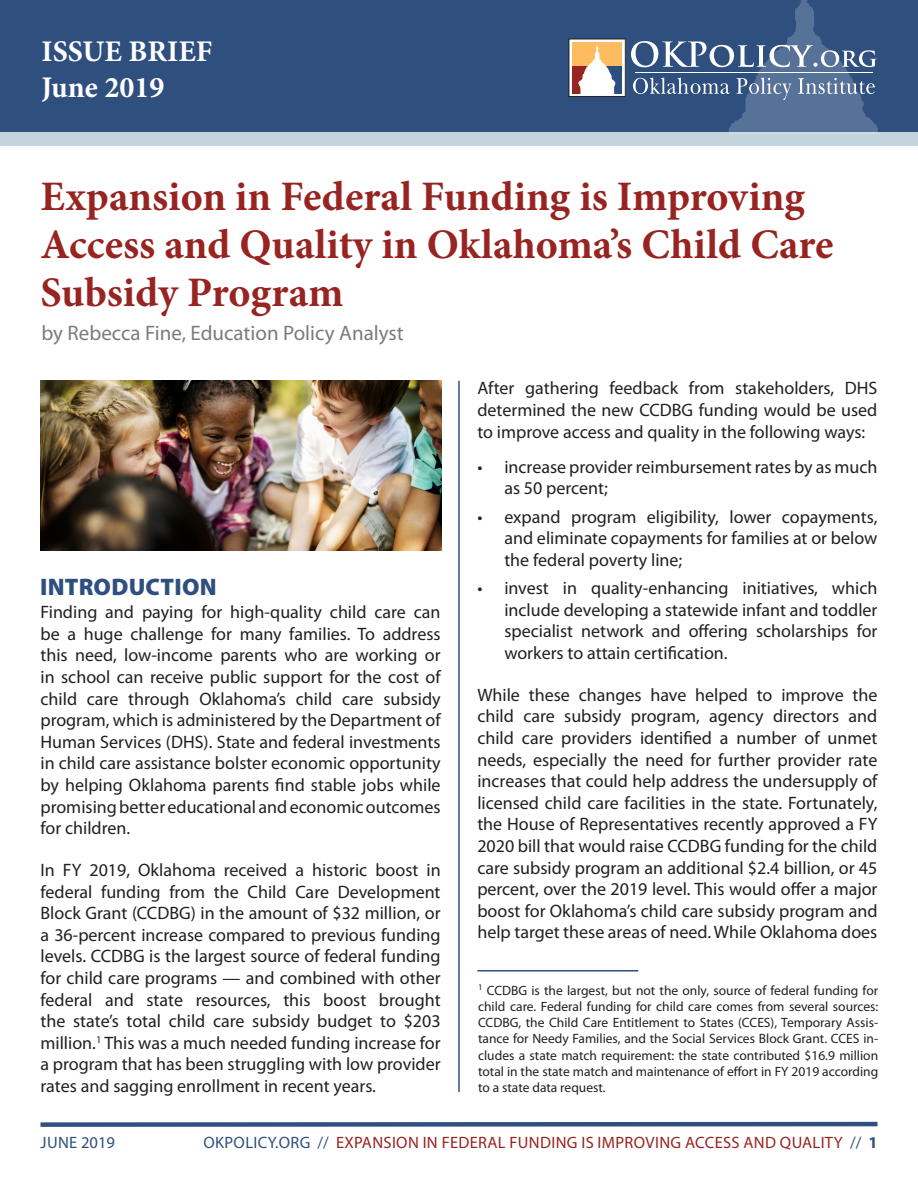
<style>
.page{position:relative;width:918px;height:1188px;background:#fff}
.page>*{position:absolute;margin:0;border:0;box-sizing:border-box;transform-origin:0 0}
.t1{font:700 42px/48px "Minion Pro";color:#972421}
.t2{font:700 30px "Minion Pro";color:#fff}
.t3{font:900 24px "Myriad Pro";letter-spacing:.01em;color:#2f507f}
.t4{font:21px "Myriad Pro";color:#7b7b7b}
.t5{font:18px/21.6px "Myriad Pro";color:#231f20;text-align:justify}
.t6{font:16.5px "Myriad Pro";letter-spacing:.02em;color:#972421}
.t7{font:16.5px "Myriad Pro";letter-spacing:.01em;color:#2f507f}
.t8{font:13.5px/16.2px "Myriad Pro";color:#231f20;text-align:justify}
.s1{color:#2f507f}
.s2{font-weight:700;color:#2f507f}
</style>
<div class="page">
<div style="left:0;top:0;width:918px;height:133px;background:#2f507f"></div>
<div style="left:569px;top:39px;width:56px;height:57px;background:#fff"></div>
<div style="left:572px;top:42px;width:50px;height:24px;background:#fcbc5f"></div>
<div style="left:572px;top:66px;width:25px;height:27px;background:#972422"></div>
<div style="left:598px;top:66px;width:24px;height:27px;background:#2b5080"></div>
<svg style="left:578px;top:43px;width:37px;height:51px"></svg>
<div style="left:0;top:133px;width:918px;height:13px;background:#c4d4dc"></div>
<svg style="left:631px;top:0;width:247px;height:133px"></svg>
<svg style="left:40px;top:1121px;width:838px;height:6px;background:#627b9e"></svg>
<hr style="left:458px;top:381px;width:2px;height:711px;background:#2f507f">
<hr style="left:477px;top:970px;width:161px;height:2px;background:#2f507f">
<img style="left:41px;top:381px;width:400px;height:170px">
<p class="t2" style="left:41px;top:30px;width:173px">ISSUE BRIEF</p>
<p class="t2" style="left:41px;top:66px;width:125px">June 2019</p>
<p class="t1" style="left:40px;top:172px;width:795px">Expansion in Federal Funding is Improving<br>Access and Quality in Oklahoma’s Child Care<br>Subsidy Program</p>
<p class="t4" style="left:41px;top:320px;width:364px">by Rebecca Fine, Education Policy Analyst</p>
<p class="t3" style="left:40px;top:573px;width:178px">INTRODUCTION</p>
<p class="t5" style="left:40px;top:601px;width:402px">Finding and paying for high-quality child care can be a huge challenge for many families. To address this need, low-income parents who are working or in school can receive public support for the cost of child care through Oklahoma’s child care subsidy program, which is administered by the Department of Human Services (DHS). State and federal investments in child care assistance bolster economic opportunity by helping Oklahoma parents find stable jobs while promising better educational and economic outcomes for children.</p>
<p class="t5" style="left:40px;top:859px;width:402px">In FY 2019, Oklahoma received a historic boost in federal funding from the Child Care Development Block Grant (CCDBG) in the amount of $32 million, or a 36-percent increase compared to previous funding levels. CCDBG is the largest source of federal funding for child care programs — and combined with other federal and state resources, this boost brought the state’s total child care subsidy budget to $203 million.<sup>1</sup> This was a much needed funding increase for a program that has been struggling with low provider rates and sagging enrollment in recent years.</p>
<p class="t5" style="left:477px;top:377px;width:402px">After gathering feedback from stakeholders, DHS determined the new CCDBG funding would be used to improve access and quality in the following ways:</p>
<p class="t5" style="left:504px;top:456px;width:375px;text-indent:-27px">• increase provider reimbursement rates by as much as 50 percent;</p>
<p class="t5" style="left:504px;top:505px;width:375px;text-indent:-27px">• expand program eligibility, lower copayments, and eliminate copayments for families at or below the federal poverty line;</p>
<p class="t5" style="left:504px;top:577px;width:375px;text-indent:-27px">• invest in quality-enhancing initiatives, which include developing a statewide infant and toddler specialist network and offering scholarships for workers to attain certification.</p>
<p class="t5" style="left:477px;top:684px;width:402px">While these changes have helped to improve the child care subsidy program, agency directors and child care providers identified a number of unmet needs, especially the need for further provider rate increases that could help address the undersupply of licensed child care facilities in the state. Fortunately, the House of Representatives recently approved a FY 2020 bill that would raise CCDBG funding for the child care subsidy program an additional $2.4 billion, or 45 percent, over the 2019 level. This would offer a major boost for Oklahoma’s child care subsidy program and help target these areas of need. While Oklahoma does</p>
<p class="t8" style="left:478px;top:982px;width:402px"><sup>1</sup> CCDBG is the largest, but not the only, source of federal funding for child care. Federal funding for child care comes from several sources:<br>CCDBG, the Child Care Entitlement to States (CCES), Temporary Assis&shy;tance for Needy Families, and the Social Services Block Grant. CCES in&shy;cludes a state match requirement: the state contributed $16.9 million total in the state match and maintenance of effort in FY 2019 according to a state data request.</p>
<p class="t7" style="left:41px;top:1132px;width:76px">JUNE 2019</p>
<p class="t6" style="left:204px;top:1132px;width:675px"><span class="s1">OKPOLICY.ORG //</span> EXPANSION IN FEDERAL FUNDING IS IMPROVING ACCESS AND QUALITY <span class="s1">//</span> <span class="s2">1</span></p>
</div>
